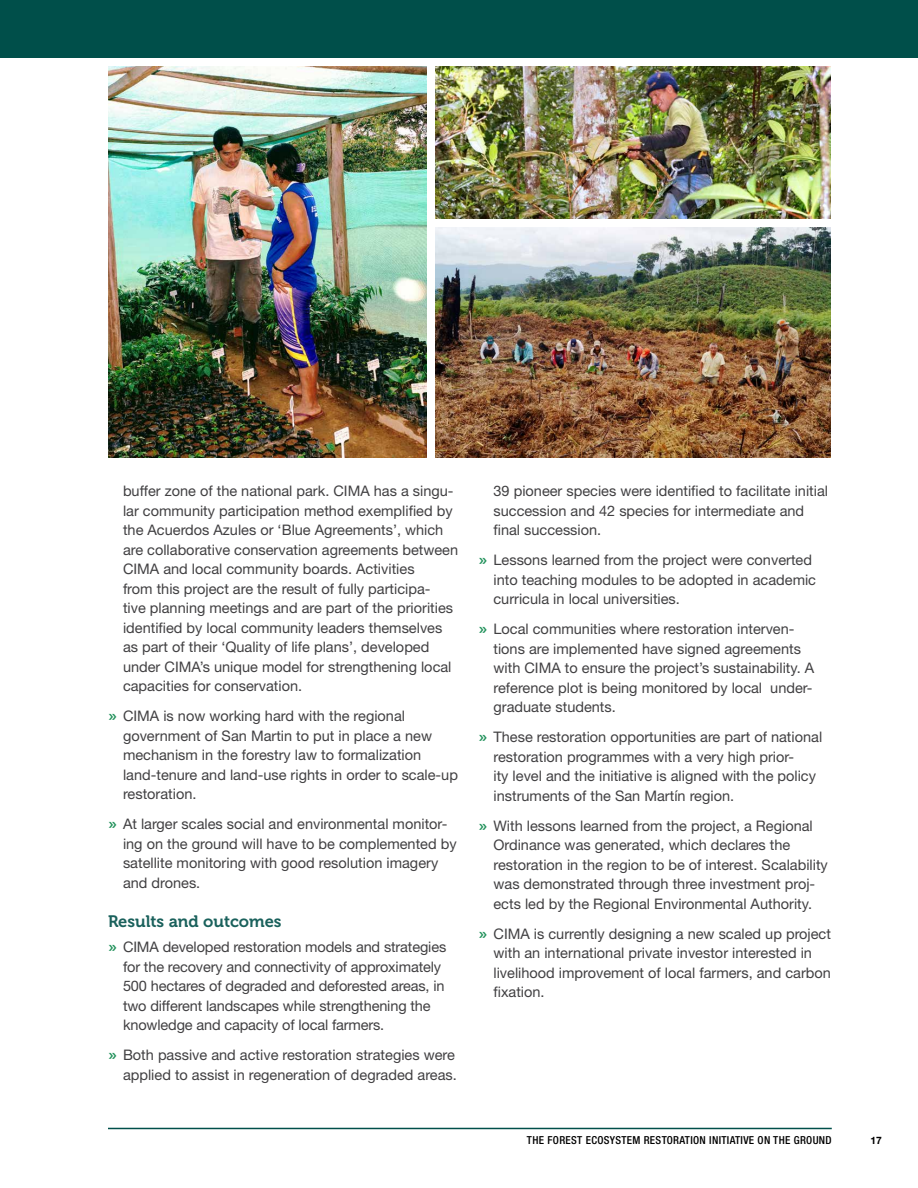
<style>
.page{position:relative;width:918px;height:1188px;background:#fff}
.page>*{position:absolute;margin:0;border:0;box-sizing:border-box;transform-origin:0 0}
.L1_no_rule{font:16.5px "Museo 700";color:#1a615c}
.t1{font:14.55px/19.5px "Helvetica Neue LT Std";color:#414042}
.t2{font:500 condensed 10.95px "Helvetica Neue LT Std";letter-spacing:.03em;color:#000}
.t3{font:700 10.2px "Helvetica Neue LT Std";color:#000}
.s1{font-family:"Museo 700";color:#20915a}
</style>
<div class="page">
<hr style="left:108px;top:1128px;width:724px;height:1px;background:#004f4a">
<div style="left:0;top:0;width:918px;height:58px;background:#004f4a"></div>
<img style="left:436px;top:228px;width:395px;height:229px">
<img style="left:436px;top:67px;width:395px;height:151px">
<img style="left:108px;top:67px;width:319px;height:390px">
<p class="t1" style="left:123px;top:481px;width:337px">buffer zone of the national park. CIMA has a singu&shy;lar community participation method exemplified by the Acuerdos Azules or ‘Blue Agreements’, which are collaborative conservation agreements between CIMA and local community boards. Activities<br>from this project are the result of fully participa-<br>tive planning meetings and are part of the priorities identified by local community leaders themselves as part of their ‘Quality of life plans’, developed under CIMA’s unique model for strengthening local capacities for conservation.</p>
<p class="t1" style="left:123px;top:706px;width:337px;text-indent:-15px"><span class="s1">»</span> CIMA is now working hard with the regional government of San Martin to put in place a new mechanism in the forestry law to formalization land-tenure and land-use rights in order to scale-up restoration.</p>
<p class="t1" style="left:123px;top:814px;width:335px;text-indent:-15px"><span class="s1">»</span> At larger scales social and environmental monitor&shy;ing on the ground will have to be complemented by satellite monitoring with good resolution imagery and drones.</p>
<p class="L1_no_rule" style="left:108px;top:912px;width:175px">Results and outcomes</p>
<p class="t1" style="left:123px;top:937px;width:325px;text-indent:-15px"><span class="s1">»</span> CIMA developed restoration models and strategies for the recovery and connectivity of approximately 500 hectares of degraded and deforested areas, in two different landscapes while strengthening the knowledge and capacity of local farmers.</p>
<p class="t1" style="left:108px;top:1045px;width:350px;text-align:right"><span class="s1">»</span> Both passive and active restoration strategies were applied to assist in regeneration of degraded areas.</p>
<p class="t1" style="left:494px;top:481px;width:336px">39 pioneer species were identified to facilitate initial succession and 42 species for intermediate and final succession.</p>
<p class="t1" style="left:494px;top:550px;width:324px;text-indent:-15px"><span class="s1">»</span> Lessons learned from the project were converted into teaching modules to be adopted in academic curricula in local universities.</p>
<p class="t1" style="left:494px;top:619px;width:322px;text-indent:-15px"><span class="s1">»</span> Local communities where restoration interven&shy;tions are implemented have signed agreements with CIMA to ensure the project’s sustainability. A reference plot is being monitored by local under&shy;graduate students.</p>
<p class="t1" style="left:494px;top:727px;width:330px;text-indent:-15px"><span class="s1">»</span> These restoration opportunities are part of national restoration programmes with a very high prior-<br>ity level and the initiative is aligned with the policy instruments of the San Martín region.</p>
<p class="t1" style="left:494px;top:816px;width:336px;text-indent:-15px"><span class="s1">»</span> With lessons learned from the project, a Regional Ordinance was generated, which declares the restoration in the region to be of interest. Scalability was demonstrated through three investment proj&shy;ects led by the Regional Environmental Authority.</p>
<p class="t1" style="left:494px;top:924px;width:339px;text-indent:-15px"><span class="s1">»</span> CIMA is currently designing a new scaled up project with an international private investor interested in livelihood improvement of local farmers, and carbon fixation.</p>
<p class="t2" style="left:527px;top:1134px;width:306px">THE FOREST ECOSYSTEM RESTORATION INITIATIVE ON THE GROUND</p>
<p class="t3" style="left:871px;top:1134px;width:13px">17</p>
</div>
